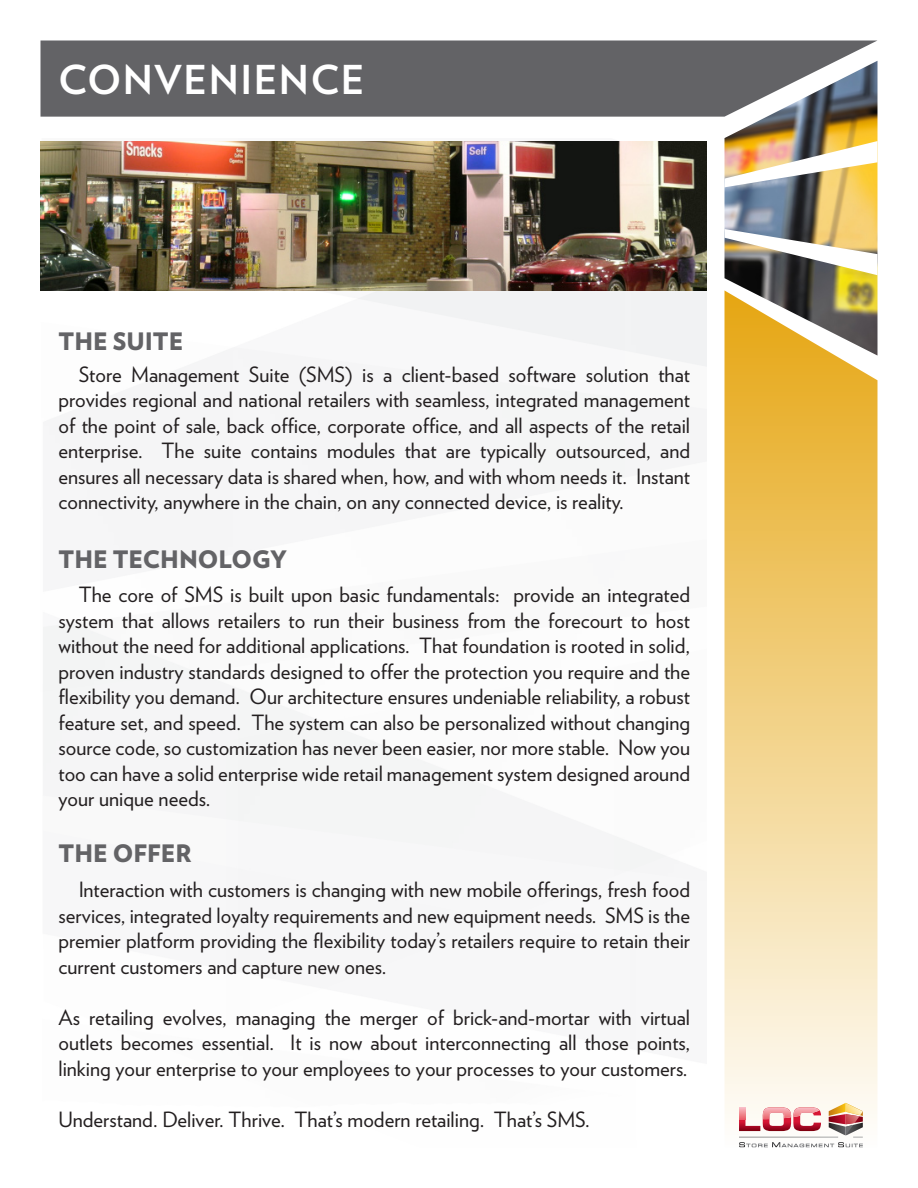
<style>
.page{position:relative;width:918px;height:1188px;background:#fff}
.page>*{position:absolute;margin:0;border:0;box-sizing:border-box;transform-origin:0 0}
.t1{font:700 39.75px "Verlag";letter-spacing:.04em;color:#fff}
.t2{font:900 24px "Verlag";color:#636366}
.t3{font:21px/25.5px "Verlag";color:#231f20;text-align:justify}
</style>
<div class="page">
<img style="left:40px;top:290px;width:666px;height:582px">
<div style="left:40px;top:40px;width:838px;height:77px;background:#636366"></div>
<svg style="left:724px;top:356px;width:154px;height:792px;background:#f2d48e"></svg>
<img style="left:739px;top:1137px;width:124px;height:1px">
<img style="left:746px;top:1143px;width:117px;height:4px">
<img style="left:846px;top:1116px;width:17px;height:20px">
<img style="left:829px;top:1103px;width:34px;height:13px">
<img style="left:829px;top:1114px;width:17px;height:22px">
<img style="left:739px;top:1107px;width:21px;height:24px">
<img style="left:762px;top:1107px;width:29px;height:24px">
<img style="left:793px;top:1107px;width:28px;height:24px">
<svg style="left:739px;top:1142px;width:6px;height:5px"></svg>
<svg style="left:772px;top:1142px;width:8px;height:5px"></svg>
<svg style="left:838px;top:1142px;width:6px;height:5px"></svg>
<svg style="left:846px;top:1114px;width:13px;height:21px"></svg>
<img style="left:794px;top:1108px;width:25px;height:9px">
<svg style="left:739px;top:1108px;width:6px;height:11px"></svg>
<img style="left:763px;top:1108px;width:28px;height:11px">
<img style="left:724px;top:61px;width:154px;height:295px">
<img style="left:40px;top:141px;width:666px;height:149px">
<img style="left:724px;top:229px;width:154px;height:46px">
<img style="left:724px;top:141px;width:154px;height:46px">
<p class="t1" style="left:58px;top:48px;width:307px">CONVENIENCE</p>
<p class="t2" style="left:58px;top:322px;width:127px">THE SUITE</p>
<p class="t3" style="left:58px;top:361px;width:633px;text-indent:20px">Store Management Suite (SMS) is a client-based software solution that provides regional and national retailers with seamless, integrated management of the point of sale, back office, corporate office, and all aspects of the retail enterprise. The suite contains modules that are typically outsourced, and ensures all necessary data is shared when, how, and with whom needs it. Instant connectivity, anywhere in the chain, on any connected device, is reality.</p>
<p class="t2" style="left:58px;top:539px;width:230px">THE TECHNOLOGY</p>
<p class="t3" style="left:58px;top:581px;width:633px;text-indent:20px">The core of SMS is built upon basic fundamentals: provide an integrated system that allows retailers to run their business from the forecourt to host without the need for additional applications. That foundation is rooted in solid, proven industry standards designed to offer the protection you require and the flexibility you demand. Our architecture ensures undeniable reliability, a robust feature set, and speed. The system can also be personalized without changing source code, so customization has never been easier, nor more stable. Now you too can have a solid enterprise wide retail management system designed around your unique needs.</p>
<p class="t2" style="left:58px;top:834px;width:135px">THE OFFER</p>
<p class="t3" style="left:58px;top:876px;width:633px;text-indent:20px">Interaction with customers is changing with new mobile offerings, fresh food services, integrated loyalty requirements and new equipment needs. SMS is the premier platform providing the flexibility today’s retailers require to retain their current customers and capture new ones.</p>
<p class="t3" style="left:58px;top:1003px;width:633px">As retailing evolves, managing the merger of brick-and-mortar with virtual outlets becomes essential. It is now about interconnecting all those points, linking your enterprise to your employees to your processes to your customers.</p>
<p class="t3" style="left:58px;top:1105px;width:533px">Understand. Deliver. Thrive. That’s modern retailing. That’s SMS.</p>
</div>
